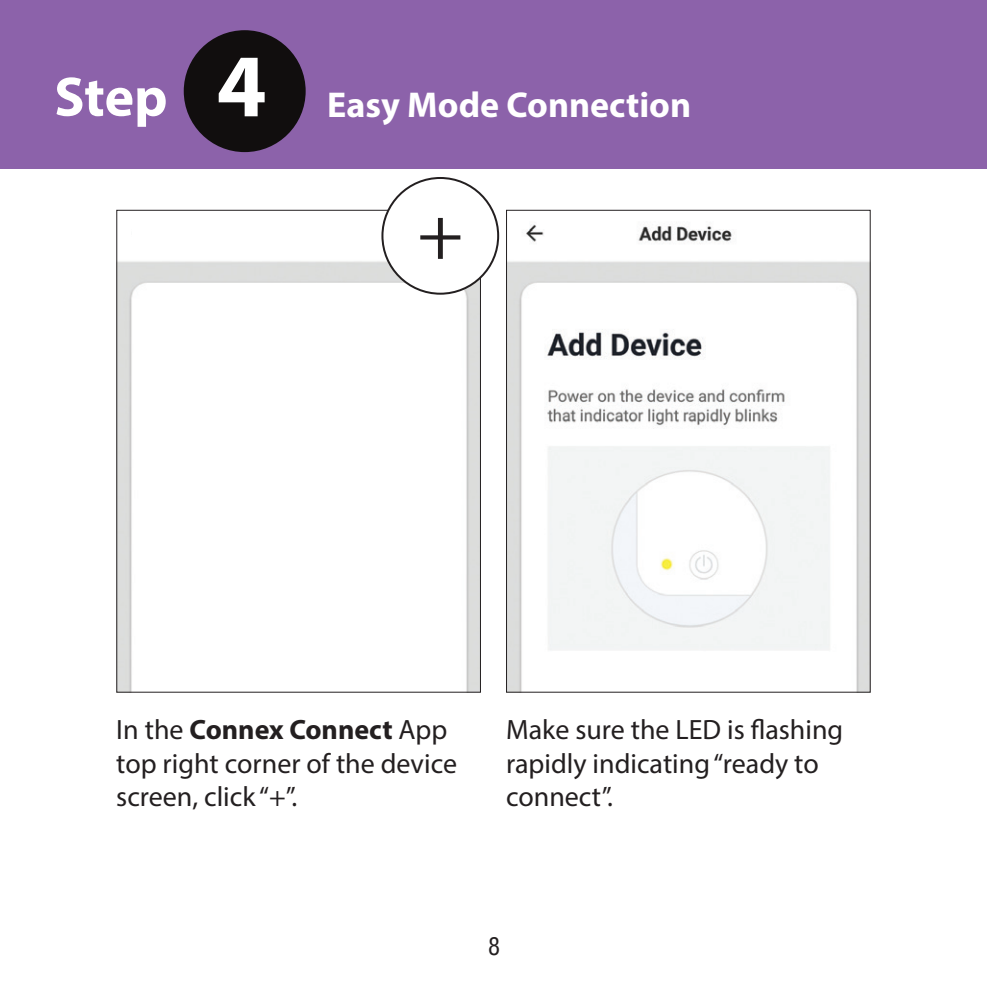
<style>
.page{position:relative;width:987px;height:987px;background:#fff}
.page>*{position:absolute;margin:0;border:0;box-sizing:border-box;transform-origin:0 0}
.t1{font:700 90px "Myriad Pro";color:#fff}
.t2{font:84px "Minion Pro";color:#231f20}
.t3{font:700 56px "Myriad Pro";color:#fff}
.t4{font:700 36px "Myriad Pro";color:#fff}
.t5{font:28px/33.6px "Myriad Pro";color:#231f20}
.t6{font:condensed 24px "Helvetica LT Std";color:#231f20}
.s1{font-weight:700}
</style>
<div class="page">
<div style="left:0;top:0;width:986px;height:168px;background:#8c62aa"></div>
<div style="left:184px;top:30px;width:121px;height:122px;background:#110e0e;border-radius:50%"></div>
<img style="left:508px;top:224px;width:360px;height:466px">
<img style="left:118px;top:212px;width:361px;height:478px">
<div style="left:150px;top:311px;width:298px;height:347px;background:#fff"></div>
<div style="left:132px;top:219px;width:341px;height:32px;background:#fff"></div>
<div style="left:756px;top:219px;width:108px;height:32px;background:#fff"></div>
<div style="left:382px;top:178px;width:116px;height:116px;background:#fff;border-radius:50%"></div>
<div style="left:381px;top:177px;width:118px;height:118px;border:2px solid #231f20;border-radius:50%"></div>
<p class="t3" style="left:54px;top:60px;width:115px">Step</p>
<p class="t1" style="left:217px;top:27px;width:51px">4</p>
<p class="t4" style="left:327px;top:82px;width:365px">Easy Mode Connection</p>
<p class="t2" style="left:416px;top:176px;width:50px">+</p>
<p class="t5" style="left:116px;top:712px;width:342px">In the <span class="s1">Connex Connect</span> App top right corner of the device screen, click “+”.</p>
<p class="t5" style="left:506px;top:712px;width:339px">Make sure the LED is flashing rapidly indicating “ready to connect”.</p>
<p class="t6" style="left:488px;top:931px;width:13px">8</p>
</div>
